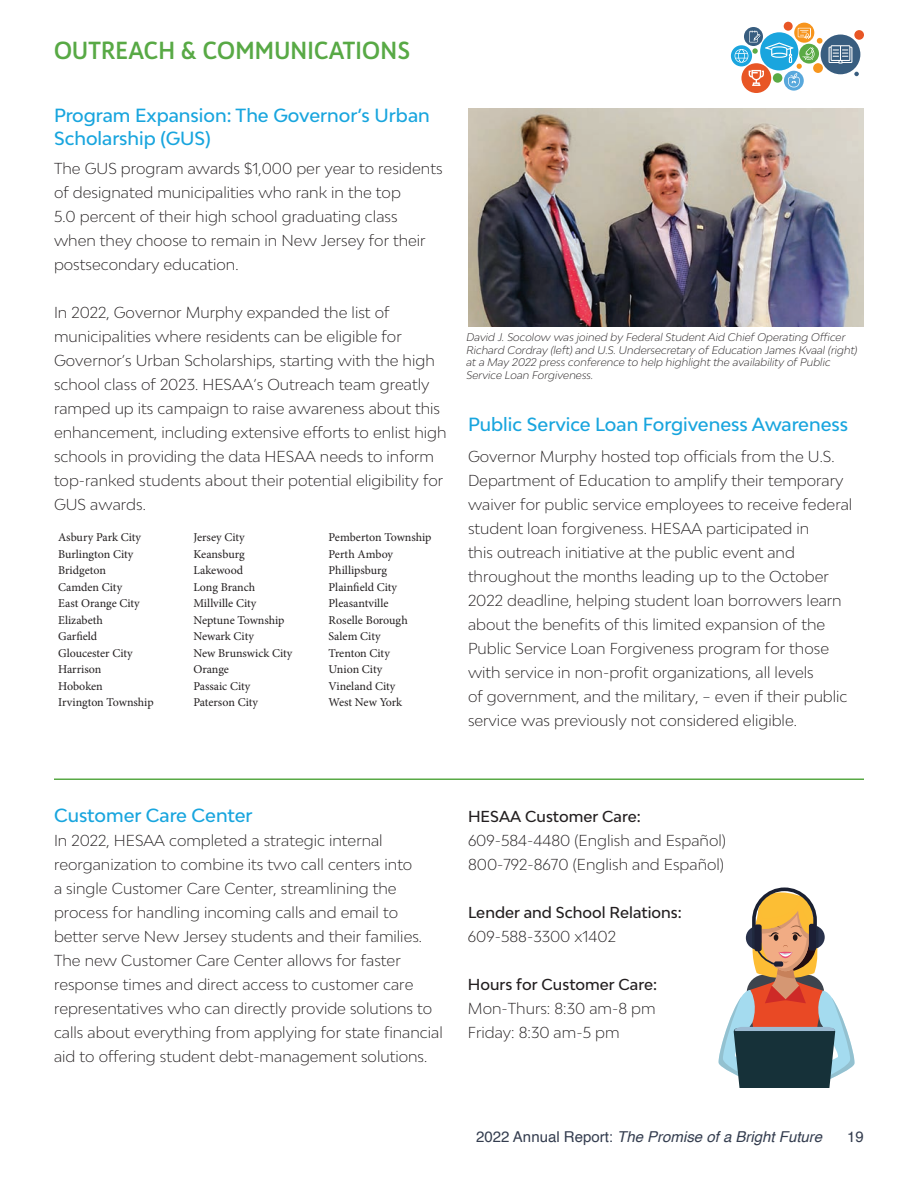
<style>
.page{position:relative;width:918px;height:1188px;background:#fff}
.page>*{position:absolute;margin:0;border:0;box-sizing:border-box;transform-origin:0 0}
.t1{font:700 24px "Bw Quinta Pro";letter-spacing:.01em;color:#58a945}
.t2{font:500 18px/22.5px "Bw Modelica";color:#18a5de}
.t3{font:300 15px/24px "Bw Modelica";color:#231f20}
.t4{font:500 15px/24px "Bw Modelica";color:#231f20}
.t5{font:italic 15px "Helvetica";color:#343d4f}
.t6{font:15px "Helvetica";color:#343d4f}
.t7{font:12px "Minion Pro";color:#231f20}
.t8{font:italic 300 10.5px/12.6px "Bw Modelica";color:#231f20}
.s1{font-weight:300}
.s2{font-style:normal}
</style>
<div class="page">
<svg style="left:784px;top:71px;width:20px;height:20px"></svg>
<div style="left:854px;top:30px;width:10px;height:10px;background:#e85625;border-radius:5px"></div>
<div style="left:741px;top:63px;width:30px;height:30px;background:#e85625;border-radius:15px"></div>
<svg style="left:794px;top:23px;width:20px;height:20px"></svg>
<div style="left:821px;top:35px;width:39px;height:39px;background:#385d7f;border-radius:20px"></div>
<div style="left:784px;top:22px;width:9px;height:9px;background:#e85625;border-radius:4px"></div>
<svg style="left:731px;top:45px;width:21px;height:21px"></svg>
<svg style="left:829px;top:45px;width:23px;height:19px"></svg>
<svg style="left:735px;top:28px;width:88px;height:59px"></svg>
<svg style="left:854px;top:72px;width:5px;height:4px"></svg>
<svg style="left:718px;top:887px;width:137px;height:201px"></svg>
<div style="left:809px;top:924px;width:7px;height:27px;background:#1c1f35;border-radius:2px"></div>
<div style="left:774px;top:961px;width:9px;height:6px;background:#1c1f35;border-radius:2px"></div>
<img style="left:468px;top:108px;width:396px;height:218px">
<hr style="left:54px;top:778px;width:810px;height:2px;background:#58a945">
<p class="t1" style="left:54px;top:35px;width:357px">OUTREACH &amp; COMMUNICATIONS</p>
<p class="t2" style="left:54px;top:104px;width:377px">Program Expansion: The Governor’s Urban<br>Scholarship (GUS)</p>
<p class="t3" style="left:54px;top:156px;width:390px">The GUS program awards $1,000 per year to residents of designated municipalities who rank in the top<br>5.0 percent of their high school graduating class when they choose to remain in New Jersey for their postsecondary education.</p>
<p class="t3" style="left:54px;top:300px;width:394px">In 2022, Governor Murphy expanded the list of municipalities where residents can be eligible for Governor’s Urban Scholarships, starting with the high school class of 2023. HESAA’s Outreach team greatly ramped up its campaign to raise awareness about this enhancement, including extensive efforts to enlist high schools in providing the data HESAA needs to inform top-ranked students about their potential eligibility for GUS awards.</p>
<p class="t7" style="left:58px;top:530px;width:84px">Asbury Park City</p>
<p class="t7" style="left:58px;top:546px;width:77px">Burlington City</p>
<p class="t7" style="left:58px;top:563px;width:49px">Bridgeton</p>
<p class="t7" style="left:58px;top:579px;width:66px">Camden City</p>
<p class="t7" style="left:58px;top:596px;width:83px">East Orange City</p>
<p class="t7" style="left:58px;top:612px;width:46px">Elizabeth</p>
<p class="t7" style="left:58px;top:629px;width:41px">Garfield</p>
<p class="t7" style="left:58px;top:645px;width:76px">Gloucester City</p>
<p class="t7" style="left:58px;top:662px;width:45px">Harrison</p>
<p class="t7" style="left:58px;top:678px;width:46px">Hoboken</p>
<p class="t7" style="left:58px;top:695px;width:97px">Irvington Township</p>
<p class="t7" style="left:193px;top:530px;width:53px">Jersey City</p>
<p class="t7" style="left:193px;top:546px;width:53px">Keansburg</p>
<p class="t7" style="left:193px;top:563px;width:51px">Lakewood</p>
<p class="t7" style="left:193px;top:579px;width:63px">Long Branch</p>
<p class="t7" style="left:193px;top:596px;width:65px">Millville City</p>
<p class="t7" style="left:193px;top:612px;width:93px">Neptune Township</p>
<p class="t7" style="left:193px;top:629px;width:62px">Newark City</p>
<p class="t7" style="left:193px;top:645px;width:100px">New Brunswick City</p>
<p class="t7" style="left:193px;top:662px;width:37px">Orange</p>
<p class="t7" style="left:193px;top:678px;width:58px">Passaic City</p>
<p class="t7" style="left:193px;top:695px;width:66px">Paterson City</p>
<p class="t7" style="left:329px;top:530px;width:104px">Pemberton Township</p>
<p class="t7" style="left:329px;top:546px;width:66px">Perth Amboy</p>
<p class="t7" style="left:329px;top:563px;width:60px">Phillipsburg</p>
<p class="t7" style="left:329px;top:579px;width:70px">Plainfield City</p>
<p class="t7" style="left:329px;top:596px;width:61px">Pleasantville</p>
<p class="t7" style="left:329px;top:612px;width:81px">Roselle Borough</p>
<p class="t7" style="left:329px;top:629px;width:53px">Salem City</p>
<p class="t7" style="left:329px;top:645px;width:63px">Trenton City</p>
<p class="t7" style="left:329px;top:662px;width:55px">Union City</p>
<p class="t7" style="left:329px;top:678px;width:68px">Vineland City</p>
<p class="t7" style="left:329px;top:695px;width:75px">West New York</p>
<p class="t8" style="left:467px;top:331px;width:392px">David J. Socolow was joined by Federal Student Aid Chief Operating Officer Richard Cordray (left) and U.S. Undersecretary of Education James Kvaal (right) at a May 2022 press conference to help highlight the availability of Public Service Loan Forgiveness.</p>
<p class="t2" style="left:468px;top:413px;width:382px">Public Service Loan Forgiveness Awareness</p>
<p class="t3" style="left:468px;top:444px;width:386px">Governor Murphy hosted top officials from the U.S.<br>Department of Education to amplify their temporary waiver for public service employees to receive federal student loan forgiveness. HESAA participated in<br>this outreach initiative at the public event and throughout the months leading up to the October 2022 deadline, helping student loan borrowers learn about the benefits of this limited expansion of the Public Service Loan Forgiveness program for those with service in non-profit organizations, all levels</p>
<p class="t3" style="left:468px;top:684px;width:381px">of government, and the military, – even if their public service was previously not considered eligible.</p>
<p class="t2" style="left:54px;top:804px;width:200px">Customer Care Center</p>
<p class="t3" style="left:54px;top:828px;width:390px">In 2022, HESAA completed a strategic internal reorganization to combine its two call centers into<br>a single Customer Care Center, streamlining the process for handling incoming calls and email to better serve New Jersey students and their families.<br>The new Customer Care Center allows for faster response times and direct access to customer care representatives who can directly provide solutions to calls about everything from applying for state financial aid to offering student debt-management solutions.</p>
<p class="t4" style="left:468px;top:804px;width:174px">HESAA Customer Care:</p>
<p class="t3" style="left:468px;top:828px;width:259px">609-584-4480 (English and Español)</p>
<p class="t3" style="left:468px;top:852px;width:258px">800-792-8670 (English and Español)</p>
<p class="t4" style="left:468px;top:900px;width:215px">Lender and School Relations:<br><span class="s1">609-588-3300 x1402</span></p>
<p class="t4" style="left:468px;top:972px;width:191px">Hours for Customer Care:</p>
<p class="t3" style="left:468px;top:996px;width:189px">Mon-Thurs: 8:30 am-8 pm</p>
<p class="t3" style="left:468px;top:1020px;width:153px">Friday: 8:30 am-5 pm</p>
<p class="t5" style="left:476px;top:1125px;width:348px"><span class="s2">2022 Annual Report:</span> The Promise of a Bright Future</p>
<p class="t6" style="left:847px;top:1125px;width:18px">19</p>
</div>
